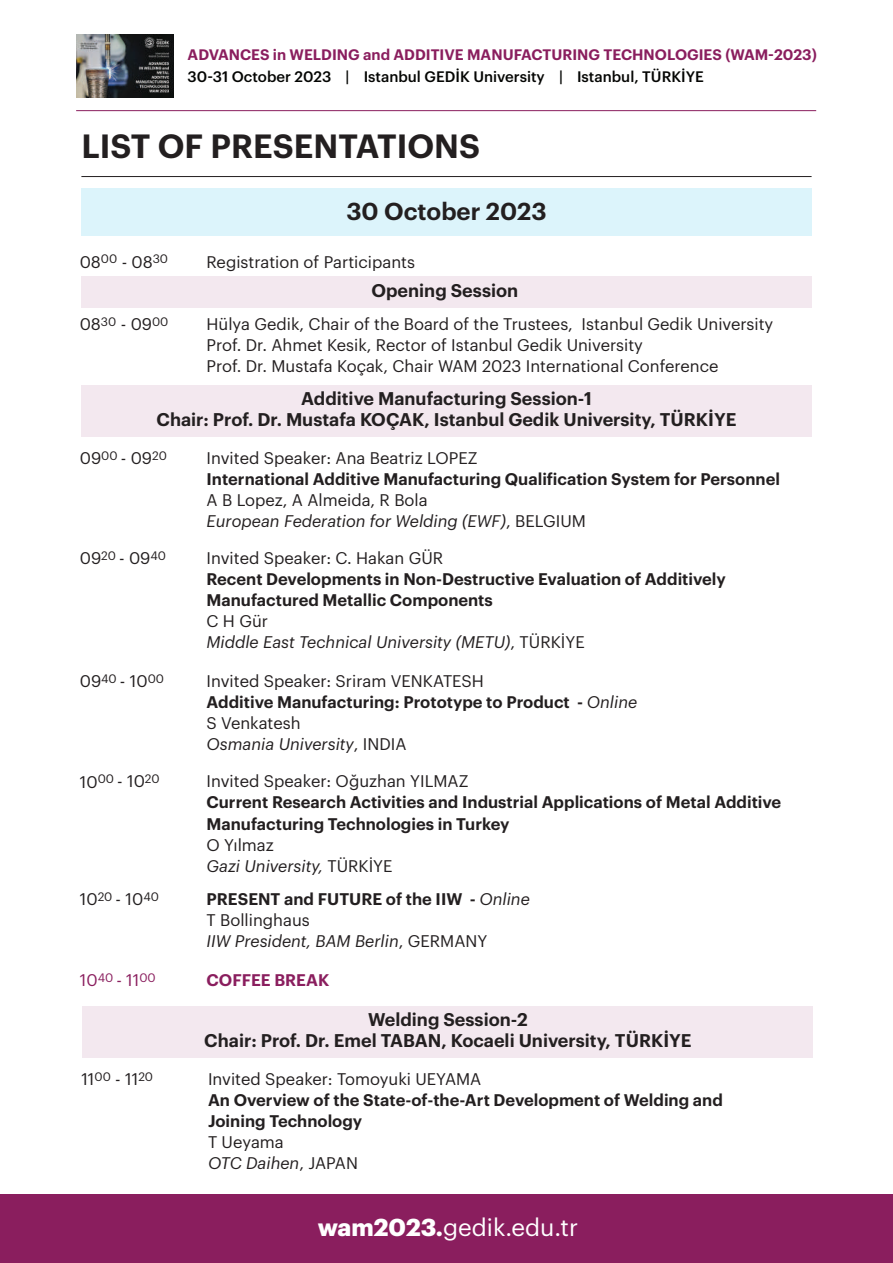
<style>
.page{position:relative;width:893px;height:1263px;background:#fff}
.page>*{position:absolute;margin:0;border:0;box-sizing:border-box;transform-origin:0 0}
.t1{font:600 32.85px "Graphik";color:#231f20}
.t2{font:24px "Graphik";color:#fff}
.t3{font:600 24px "Graphik";color:#231f20}
.t4{font:600 18px/21px "Graphik";color:#231f20;text-align:center}
.t5{font:16.5px/21px "Graphik";color:#231f20}
.t6{font:600 16.5px/21px "Graphik";color:#231f20}
.t7{font:italic 16.5px/21px "Graphik";color:#231f20}
.t8{font:600 16.5px "Graphik";color:#8a1e5e}
.t9{font:16.5px "Graphik";color:#8a1e5e}
.t10{font:600 14.85px "Graphik";color:#8a1e5e}
.t11{font:500 14.85px "Graphik";color:#040503}
.s1{font-style:normal}
.s2{font-weight:600}
.s3{font-style:italic}
.s4{font-weight:600;font-style:normal}
.s5{font-weight:700}
</style>
<div class="page">
<div style="left:0;top:1194px;width:893px;height:69px;background:#8a1e5e"></div>
<hr style="left:81px;top:176px;width:731px;height:1px;background:#231f20">
<div style="left:81px;top:189px;width:731px;height:47px;background:#dcf4fb"></div>
<div style="left:81px;top:276px;width:731px;height:31px;background:#f3e8ef"></div>
<div style="left:81px;top:385px;width:731px;height:52px;background:#f3e8ef"></div>
<div style="left:83px;top:1006px;width:730px;height:52px;background:#f3e8ef"></div>
<img style="left:76px;top:35px;width:98px;height:63px">
<hr style="left:76px;top:110px;width:740px;height:1px;background:#8a1e5e">
<p class="t10" style="left:188px;top:43px;width:631px">ADVANCES in WELDING and ADDITIVE MANUFACTURING TECHNOLOGIES (WAM-2023)</p>
<p class="t11" style="left:188px;top:66px;width:518px">30-31 October 2023 | Istanbul GEDİK University | Istanbul, TÜRKİYE</p>
<h1 class="t1" style="left:81px;top:121px;width:400px">LIST OF PRESENTATIONS</h1>
<h2 class="t3" style="left:346px;top:193px;width:202px">30 October 2023</h2>
<p class="t5" style="left:80px;top:250px;width:90px">08<sup>00</sup> - 08<sup>30</sup></p>
<p class="t5" style="left:207px;top:250px;width:210px">Registration of Participants</p>
<p class="t5" style="left:80px;top:313px;width:90px">08<sup>30</sup> - 09<sup>00</sup></p>
<p class="t4" style="left:371px;top:278px;width:148px">Opening Session</p>
<p class="t5" style="left:207px;top:313px;width:568px">Hülya Gedik, Chair of the Board of the Trustees, Istanbul Gedik University<br>Prof. Dr. Ahmet Kesik, Rector of Istanbul Gedik University<br>Prof. Dr. Mustafa Koçak, Chair WAM 2023 International Conference</p>
<p class="t4" style="left:157px;top:386px;width:581px">Additive Manufacturing Session-1<br>Chair: Prof. Dr. Mustafa KOÇAK, Istanbul Gedik University, TÜRKİYE</p>
<p class="t5" style="left:80px;top:446px;width:88px">09<sup>00</sup> - 09<sup>20</sup></p>
<p class="t5" style="left:207px;top:446px;width:273px">Invited Speaker: Ana Beatriz LOPEZ</p>
<p class="t6" style="left:207px;top:467px;width:575px">International Additive Manufacturing Qualification System for Personnel</p>
<p class="t7" style="left:207px;top:488px;width:381px"><span class="s1">A B Lopez, A Almeida, R Bola<br></span>European Federation for Welding (EWF)<span class="s1">, BELGIUM</span></p>
<p class="t5" style="left:80px;top:546px;width:88px">09<sup>20</sup> - 09<sup>40</sup></p>
<p class="t5" style="left:207px;top:546px;width:238px">Invited Speaker: C. Hakan GÜR</p>
<p class="t6" style="left:207px;top:567px;width:521px">Recent Developments in Non-Destructive Evaluation of Additively<br>Manufactured Metallic Components</p>
<p class="t7" style="left:207px;top:609px;width:380px"><span class="s1">C H Gür<br></span>Middle East Technical University (METU)<span class="s1">, TÜRKİYE</span></p>
<p class="t5" style="left:80px;top:670px;width:86px">09<sup>40</sup> - 10<sup>00</sup></p>
<p class="t5" style="left:207px;top:670px;width:432px">Invited Speaker: Sriram VENKATESH<br><span class="s2">Additive Manufacturing: Prototype to Product -</span> <span class="s3">Online<br></span>S Venkatesh<br><span class="s3">Osmania University</span>, INDIA</p>
<p class="t5" style="left:80px;top:770px;width:81px">10<sup>00</sup> - 10<sup>20</sup></p>
<p class="t5" style="left:207px;top:770px;width:264px">Invited Speaker: Oğuzhan YILMAZ</p>
<p class="t6" style="left:207px;top:790px;width:576px">Current Research Activities and Industrial Applications of Metal Additive<br>Manufacturing Technologies in Turkey</p>
<p class="t7" style="left:207px;top:833px;width:187px"><span class="s1">O Yılmaz<br></span>Gazi University, <span class="s1">TÜRKİYE</span></p>
<p class="t5" style="left:80px;top:887px;width:80px">10<sup>20</sup> - 10<sup>40</sup></p>
<p class="t7" style="left:207px;top:887px;width:325px"><span class="s4">PRESENT and FUTURE of the IIW -</span> Online<br><span class="s1">T Bollinghaus<br></span>IIW President, BAM Berlin<span class="s1">, GERMANY</span></p>
<p class="t9" style="left:80px;top:968px;width:77px">10<sup>40</sup> - 11<sup>00</sup></p>
<p class="t8" style="left:207px;top:968px;width:124px">COFFEE BREAK</p>
<p class="t4" style="left:204px;top:1008px;width:489px">Welding Session-2<br>Chair: Prof. Dr. Emel TABAN, Kocaeli University, TÜRKİYE</p>
<p class="t5" style="left:208px;top:1067px;width:275px">Invited Speaker: Tomoyuki UEYAMA</p>
<p class="t6" style="left:208px;top:1088px;width:516px">An Overview of the State-of-the-Art Development of Welding and<br>Joining Technology</p>
<p class="t5" style="left:208px;top:1130px;width:151px">T Ueyama<br><span class="s3">OTC Daihen</span>, JAPAN</p>
<p class="t5" style="left:81px;top:1067px;width:73px">11<sup>00</sup> - 11<sup>20</sup></p>
<h2 class="t2" style="left:318px;top:1209px;width:262px"><span class="s5">wam2023.</span>gedik.edu.tr</h2>
</div>
